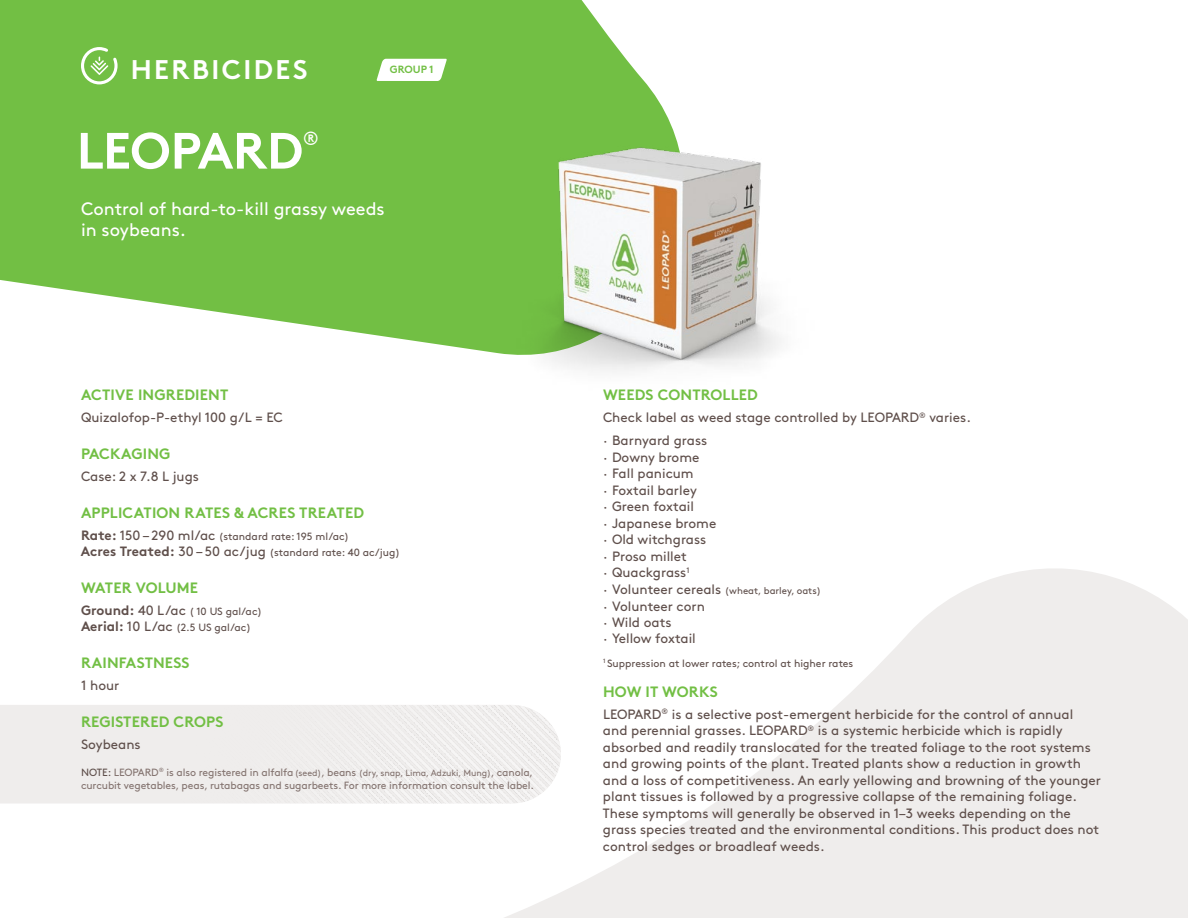
<style>
.page{position:relative;width:1188px;height:918px;background:#fff}
.page>*{position:absolute;margin:0;border:0;box-sizing:border-box;transform-origin:0 0}
.t1{font:700 51px "Brown Pro";letter-spacing:-.01em;color:#fff}
.t2{font:700 27px "Brown Pro";letter-spacing:.09em;color:#fff}
.t3{font:19.2px "Brown Pro";color:#fff}
.t4{font:18px/21px "Brown Pro";color:#fff}
.t5{font:700 15px "Brown Pro";letter-spacing:.01em;color:#72bf44}
.t6{font:13.5px/16.5px "Brown Pro";color:#5f4f4b}
.t7{font:10.5px/16.5px "Brown Pro";color:#5f4f4b}
.t8{font:10.5px/13.5px "Brown Pro";letter-spacing:-.01em;color:#847470}
.t9{font:700 10.5px "Brown Pro";letter-spacing:.01em;color:#72bf44}
.t10{font:9.75px "Brown Pro";color:#5f4f4b}
.s1{font-weight:700;font-size:13.5px}
.s2{font-size:13.5px}
.s3{color:#5f4f4b}
.s4{font-size:9px}
</style>
<div class="page">
<svg style="left:504px;top:568px;width:684px;height:350px;fill:#efedec"></svg>
<svg style="left:0;top:0;width:638px;height:351px;background:#80c557"></svg>
<img style="left:479px;top:74px;width:302px;height:298px">
<img style="left:11px;top:705px;width:550px;height:99px">
<svg style="left:79px;top:46px;width:40px;height:40px"></svg>
<svg style="left:377px;top:59px;width:70px;height:22px"></svg>
<h2 class="t2" style="left:131px;top:48px;width:178px">HERBICIDES</h2>
<h1 class="t1" style="left:77px;top:109px;width:228px">LEOPARD</h1>
<h3 class="t3" style="left:303px;top:124px;width:18px">®</h3>
<p class="t9" style="left:390px;top:61px;width:46px">GROUP 1</p>
<h3 class="t4" style="left:81px;top:197px;width:305px">Control of hard-to-kill grassy weeds in soybeans.</h3>
<p class="t5" style="left:81px;top:383px;width:149px">ACTIVE INGREDIENT</p>
<p class="t6" style="left:81px;top:408px;width:203px">Quizalofop-P-ethyl 100 g/L = EC</p>
<p class="t5" style="left:81px;top:442px;width:91px">PACKAGING</p>
<p class="t6" style="left:81px;top:467px;width:119px">Case: 2 x 7.8 L jugs</p>
<p class="t5" style="left:81px;top:500px;width:285px">APPLICATION RATES &amp; ACRES TREATED</p>
<p class="t7" style="left:81px;top:527px;width:321px"><span class="s1">Rate:</span> <span class="s2">150 – 290 ml/ac</span> (standard rate: 195 ml/ac)<br><span class="s1">Acres Treated:</span> <span class="s2">30 – 50 ac/jug</span> (standard rate: 40 ac/jug)</p>
<p class="t5" style="left:81px;top:575px;width:119px">WATER VOLUME</p>
<p class="t7" style="left:81px;top:602px;width:183px"><span class="s1">Ground:</span> <span class="s2">40 L/ac</span> ( 10 US gal/ac)<br><span class="s1">Aerial:</span> <span class="s2">10 L/ac</span> (2.5 US gal/ac)</p>
<p class="t5" style="left:81px;top:651px;width:110px">RAINFASTNESS</p>
<p class="t6" style="left:81px;top:676px;width:40px">1 hour</p>
<p class="t5" style="left:81px;top:709px;width:144px">REGISTERED CROPS</p>
<p class="t6" style="left:81px;top:734px;width:61px">Soybeans</p>
<p class="t8" style="left:81px;top:764px;width:455px"><span class="s3">NOTE:</span> LEOPARD<sup>®</sup> is also registered in alfalfa<span class="s4">(seed)</span>, beans <span class="s4">(dry, snap, Lima, Adzuki, Mung)</span>, canola, curcubit vegetables, peas, rutabagas and sugarbeets. For more information consult the label.</p>
<p class="t5" style="left:603px;top:383px;width:156px">WEEDS CONTROLLED</p>
<p class="t6" style="left:603px;top:405px;width:369px;line-height:23.2px">Check label as weed stage controlled by LEOPARD<sup>®</sup> varies. · Barnyard grass</p>
<p class="t6" style="left:603px;top:448px;width:115px">· Downy brome<br>· Fall panicum<br>· Foxtail barley<br>· Green foxtail<br>· Japanese brome · Old witchgrass<br>· Proso millet<br>· Quackgrass<sup>1</sup></p>
<p class="t10" style="left:603px;top:583px;width:220px"><span class="s2">· Volunteer cereals</span> (wheat, barley, oats)</p>
<p class="t6" style="left:603px;top:596px;width:103px">· Volunteer corn · Wild oats<br>· Yellow foxtail</p>
<p class="t7" style="left:603px;top:654px;width:252px"><sup>1</sup> Suppression at lower rates; control at higher rates</p>
<p class="t5" style="left:603px;top:679px;width:116px">HOW IT WORKS</p>
<p class="t6" style="left:603px;top:705px;width:500px">LEOPARD<sup>®</sup> is a selective post-emergent herbicide for the control of annual and perennial grasses. LEOPARD<sup>®</sup> is a systemic herbicide which is rapidly absorbed and readily translocated for the treated foliage to the root systems and growing points of the plant. Treated plants show a reduction in growth and a loss of competitiveness. An early yellowing and browning of the younger plant tissues is followed by a progressive collapse of the remaining foliage.<br>These symptoms will generally be observed in 1–3 weeks depending on the grass species treated and the environmental conditions. This product does not control sedges or broadleaf weeds.</p>
</div>
